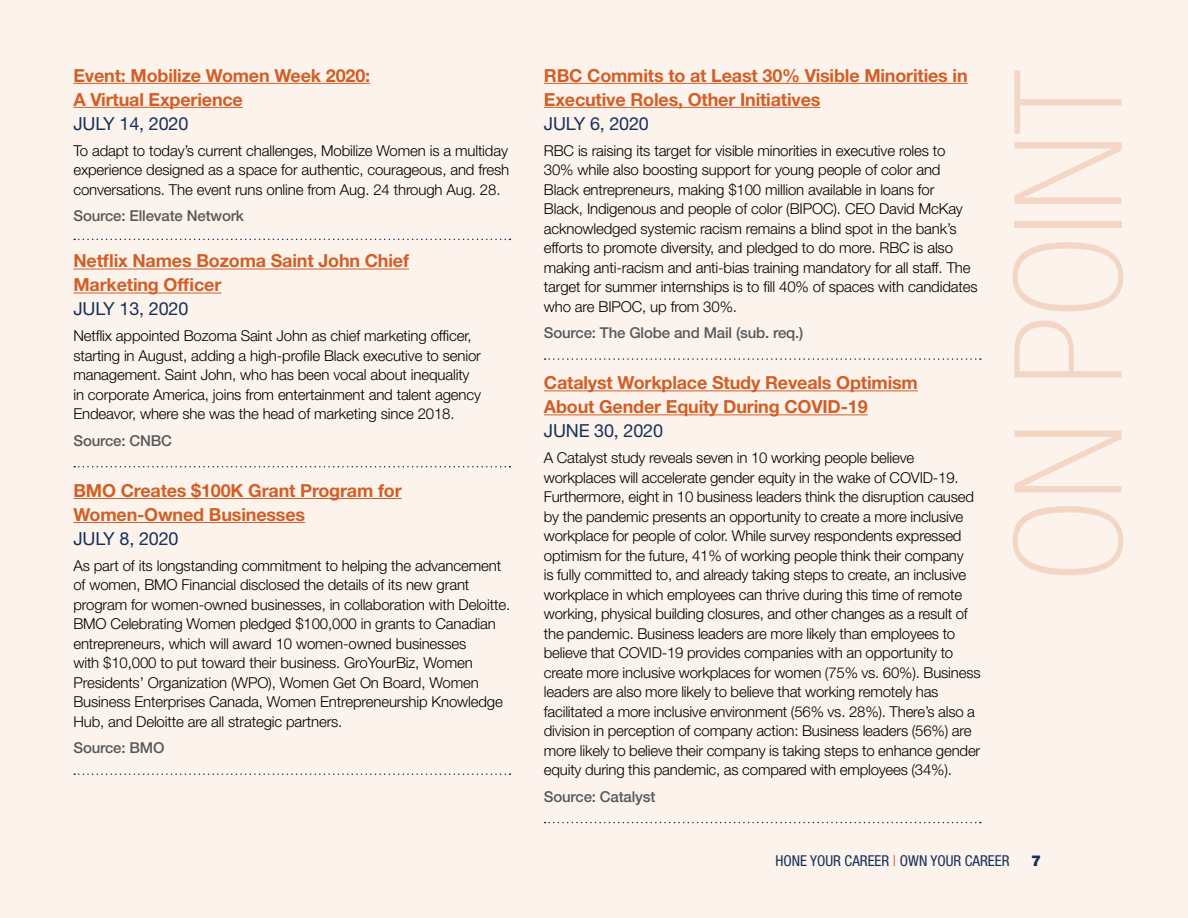
<style>
.page{position:relative;width:1188px;height:918px;background:#fbf3ec}
.page>*{position:absolute;margin:0;border:0;box-sizing:border-box;transform-origin:0 0}
.t1{font:100 condensed 150px "Helvetica Neue";color:#f3d7c4}
.t2{font:700 18px/24px "Helvetica Neue";letter-spacing:-.01em;color:#d15f27}
.t3{font:18px "Helvetica Neue";letter-spacing:-.01em;color:#16315a}
.t4{font:300 15px/19.5px "Helvetica Neue";letter-spacing:-.01em;color:#000}
.t5{font:500 15px "Helvetica Neue";letter-spacing:-.01em;color:#58595b}
.t6{font:condensed 15px "Helvetica Neue";color:#16315a}
.t7{font:900 15px "Helvetica Neue";color:#16315a}
.s1{color:#d15f27}
</style>
<div class="page">
<hr style="left:73px;top:83px;width:297px;height:1px;background:#d15f27">
<hr style="left:73px;top:107px;width:170px;height:1px;background:#d15f27">
<svg style="left:74px;top:239px;width:436px;height:1px"></svg>
<hr style="left:73px;top:269px;width:336px;height:1px;background:#d15f27">
<hr style="left:73px;top:293px;width:148px;height:1px;background:#d15f27">
<svg style="left:74px;top:466px;width:436px;height:1px"></svg>
<hr style="left:73px;top:498px;width:329px;height:1px;background:#d15f27">
<hr style="left:73px;top:522px;width:232px;height:1px;background:#d15f27">
<svg style="left:74px;top:773px;width:436px;height:2px"></svg>
<hr style="left:544px;top:83px;width:424px;height:1px;background:#d15f27">
<hr style="left:544px;top:107px;width:277px;height:1px;background:#d15f27">
<svg style="left:545px;top:358px;width:436px;height:2px"></svg>
<hr style="left:544px;top:390px;width:374px;height:1px;background:#d15f27">
<hr style="left:544px;top:414px;width:324px;height:1px;background:#d15f27">
<svg style="left:545px;top:822px;width:436px;height:1px"></svg>
<p class="t2" style="left:73px;top:63px;width:298px">Event: Mobilize Women Week 2020:<br>A Virtual Experience</p>
<p class="t3" style="left:73px;top:112px;width:116px">JULY 14, 2020</p>
<p class="t4" style="left:73px;top:140px;width:437px;text-align:justify">To adapt to today’s current challenges, Mobilize Women is a multiday experience designed as a space for authentic, courageous, and fresh conversations. The event runs online from Aug. 24 through Aug. 28.</p>
<p class="t5" style="left:73px;top:207px;width:172px">Source: Ellevate Network</p>
<p class="t2" style="left:73px;top:248px;width:337px">Netflix Names Bozoma Saint John Chief<br>Marketing Officer</p>
<p class="t3" style="left:73px;top:298px;width:116px">JULY 13, 2020</p>
<p class="t4" style="left:73px;top:326px;width:409px">Netflix appointed Bozoma Saint John as chief marketing officer, starting in August, adding a high-profile Black executive to senior management. Saint John, who has been vocal about inequality in corporate America, joins from entertainment and talent agency Endeavor, where she was the head of marketing since 2018.</p>
<p class="t5" style="left:73px;top:431px;width:100px">Source: CNBC</p>
<p class="t2" style="left:73px;top:478px;width:330px">BMO Creates $100K Grant Program for<br>Women-Owned Businesses</p>
<p class="t3" style="left:73px;top:528px;width:107px">JULY 8, 2020</p>
<p class="t4" style="left:73px;top:556px;width:438px">As part of its longstanding commitment to helping the advancement of women, BMO Financial disclosed the details of its new grant program for women-owned businesses, in collaboration with Deloitte.<br>BMO Celebrating Women pledged $100,000 in grants to Canadian entrepreneurs, which will award 10 women-owned businesses<br>with $10,000 to put toward their business. GroYourBiz, Women Presidents’ Organization (WPO), Women Get On Board, Women Business Enterprises Canada, Women Entrepreneurship Knowledge Hub, and Deloitte are all strategic partners.</p>
<p class="t5" style="left:73px;top:739px;width:93px">Source: BMO</p>
<p class="t2" style="left:544px;top:63px;width:425px">RBC Commits to at Least 30% Visible Minorities in<br>Executive Roles, Other Initiatives</p>
<p class="t3" style="left:544px;top:112px;width:107px">JULY 6, 2020</p>
<p class="t4" style="left:544px;top:140px;width:435px">RBC is raising its target for visible minorities in executive roles to 30% while also boosting support for young people of color and Black entrepreneurs, making $100 million available in loans for<br>Black, Indigenous and people of color (BIPOC). CEO David McKay acknowledged systemic racism remains a blind spot in the bank’s efforts to promote diversity, and pledged to do more. RBC is also making anti-racism and anti-bias training mandatory for all staff. The target for summer internships is to fill 40% of spaces with candidates who are BIPOC, up from 30%.</p>
<p class="t5" style="left:544px;top:324px;width:261px">Source: The Globe and Mail (sub. req.)</p>
<p class="t2" style="left:544px;top:370px;width:376px">Catalyst Workplace Study Reveals Optimism<br>About Gender Equity During COVID-19</p>
<p class="t3" style="left:544px;top:420px;width:121px">JUNE 30, 2020</p>
<p class="t4" style="left:544px;top:448px;width:438px">A Catalyst study reveals seven in 10 working people believe workplaces will accelerate gender equity in the wake of COVID-19.<br>Furthermore, eight in 10 business leaders think the disruption caused by the pandemic presents an opportunity to create a more inclusive workplace for people of color. While survey respondents expressed optimism for the future, 41% of working people think their company<br>is fully committed to, and already taking steps to create, an inclusive workplace in which employees can thrive during this time of remote working, physical building closures, and other changes as a result of the pandemic. Business leaders are more likely than employees to believe that COVID-19 provides companies with an opportunity to create more inclusive workplaces for women (75% vs. 60%). Business leaders are also more likely to believe that working remotely has facilitated a more inclusive environment (56% vs. 28%). There’s also a division in perception of company action: Business leaders (56%) are more likely to believe their company is taking steps to enhance gender equity during this pandemic, as compared with employees (34%).</p>
<p class="t5" style="left:544px;top:787px;width:113px">Source: Catalyst</p>
<h1 class="t1" style="left:985px;top:581px;width:512px;rotate:-90deg">ON POINT</h1>
<p class="t6" style="left:775px;top:852px;width:236px">HONE YOUR CAREER <span class="s1">|</span> OWN YOUR CAREER</p>
<p class="t7" style="left:1031px;top:852px;width:12px">7</p>
</div>
